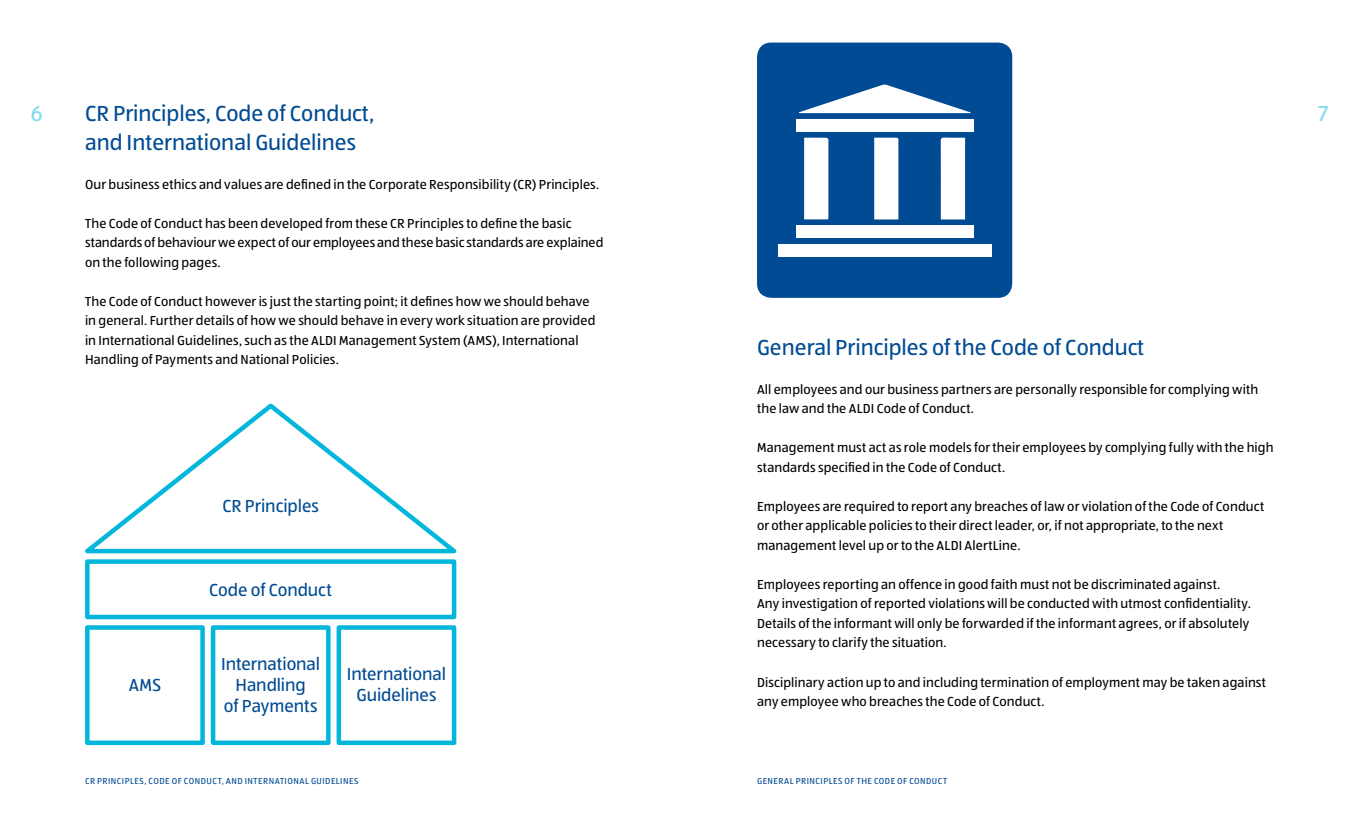
<style>
.page{position:relative;width:1361px;height:817px;background:#fff}
.page>*{position:absolute;margin:0;border:0;box-sizing:border-box;transform-origin:0 0}
.t1{font:22.5px "ALDISUEDOT";color:#004b93}
.t2{font:22.5px "ALDISUEDOT";color:#80dbed}
.t3{font:18px/21px "ALDISUEDOT";letter-spacing:-.005em;color:#004b93;text-align:center}
.t4{font:13.5px/19.5px "ALDISUEDOT";letter-spacing:.01em;color:#000}
.t5{font:9px "ALDISUEDOT";letter-spacing:.05em;color:#004b93}
</style>
<div class="page">
<div style="left:85px;top:559px;width:371px;height:60px;background:#fff;border:4px solid #02b7db"></div>
<div style="left:211px;top:625px;width:120px;height:120px;background:#fff;border:4px solid #02b7db"></div>
<div style="left:85px;top:625px;width:120px;height:120px;background:#fff;border:4px solid #02b7db"></div>
<div style="left:336px;top:625px;width:120px;height:120px;background:#fff;border:4px solid #02b7db"></div>
<svg style="left:85px;top:403px;width:372px;height:151px"></svg>
<div style="left:757px;top:43px;width:255px;height:255px;background:#004b93;border-radius:14px"></div>
<div style="left:778px;top:244px;width:213px;height:13px;background:#fff"></div>
<svg style="left:798px;top:84px;width:173px;height:29px"></svg>
<div style="left:796px;top:119px;width:177px;height:13px;background:#fff"></div>
<div style="left:796px;top:225px;width:177px;height:13px;background:#fff"></div>
<div style="left:804px;top:138px;width:24px;height:81px;background:#fff"></div>
<div style="left:874px;top:137px;width:24px;height:82px;background:#fff"></div>
<div style="left:940px;top:137px;width:25px;height:82px;background:#fff"></div>
<h1 class="t2" style="left:31px;top:98px;width:13px">6</h1>
<h1 class="t1" style="left:85px;top:98px;width:291px">CR Principles, Code of Conduct,</h1>
<h1 class="t2" style="left:1318px;top:98px;width:11px">7</h1>
<h1 class="t1" style="left:85px;top:128px;width:272px">and International Guidelines</h1>
<p class="t4" style="left:85px;top:174px;width:516px">Our business ethics and values are defined in the Corporate Responsibility (CR) Principles.</p>
<p class="t4" style="left:85px;top:213px;width:520px">The Code of Conduct has been developed from these CR Principles to define the basic standards of behaviour we expect of our employees and these basic standards are explained on the following pages.</p>
<p class="t4" style="left:85px;top:291px;width:512px">The Code of Conduct however is just the starting point; it defines how we should behave in general. Further details of how we should behave in every work situation are provided in International Guidelines, such as the ALDI Management System (AMS), International Handling of Payments and National Policies.</p>
<h2 class="t3" style="left:222px;top:495px;width:98px">CR Principles</h2>
<h2 class="t3" style="left:209px;top:578px;width:124px">Code of Conduct</h2>
<h2 class="t3" style="left:221px;top:652px;width:100px">International<br>Handling<br>of Payments</h2>
<h2 class="t3" style="left:129px;top:673px;width:34px">AMS</h2>
<h2 class="t3" style="left:347px;top:663px;width:100px">International<br>Guidelines</h2>
<h1 class="t1" style="left:757px;top:332px;width:389px">General Principles of the Code of Conduct</h1>
<p class="t4" style="left:757px;top:379px;width:503px">All employees and our business partners are personally responsible for complying with the law and the ALDI Code of Conduct.</p>
<p class="t4" style="left:757px;top:437px;width:518px">Management must act as role models for their employees by complying fully with the high standards specified in the Code of Conduct.</p>
<p class="t4" style="left:757px;top:496px;width:509px">Employees are required to report any breaches of law or violation of the Code of Conduct or other applicable policies to their direct leader, or, if not appropriate, to the next management level up or to the ALDI AlertLine.</p>
<p class="t4" style="left:757px;top:574px;width:495px">Employees reporting an offence in good faith must not be discriminated against.<br>Any investigation of reported violations will be conducted with utmost confidentiality.<br>Details of the informant will only be forwarded if the informant agrees, or if absolutely necessary to clarify the situation.</p>
<p class="t4" style="left:757px;top:671px;width:510px">Disciplinary action up to and including termination of employment may be taken against any employee who breaches the Code of Conduct.</p>
<p class="t5" style="left:85px;top:775px;width:275px">CR PRINCIPLES, CODE OF CONDUCT, AND INTERNATIONAL GUIDELINES</p>
<p class="t5" style="left:757px;top:775px;width:192px">GENERAL PRINCIPLES OF THE CODE OF CONDUCT</p>
</div>
